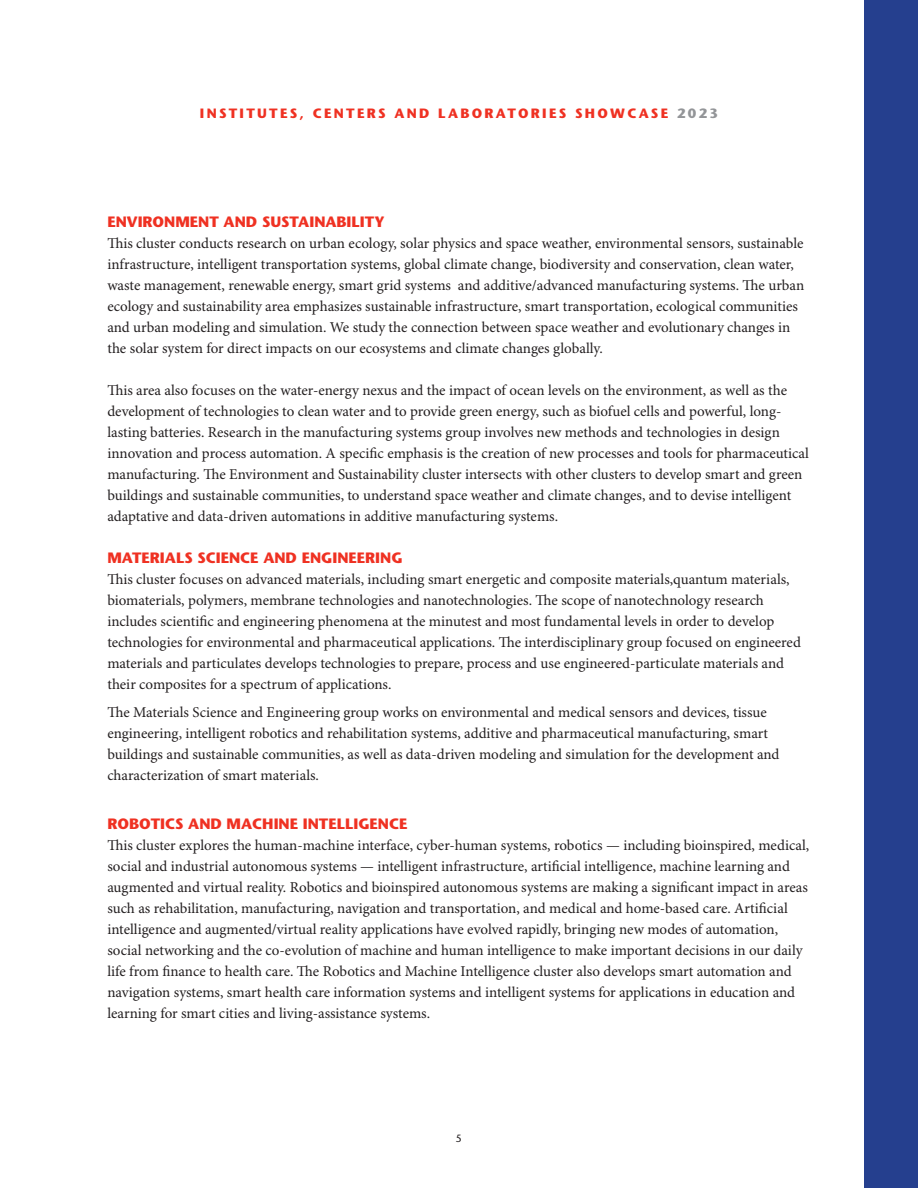
<style>
.page{position:relative;width:918px;height:1188px;background:#fff}
.page>*{position:absolute;margin:0;border:0;box-sizing:border-box;transform-origin:0 0}
.t1{font:15px/21px "Minion Pro";letter-spacing:-.005em;color:#231f20}
.SECTION_Head_1{font:700 15px "Stone Sans Std";color:#ef3122}
.t2{font:700 13.5px "Stone Sans Std";letter-spacing:.17em;color:#ef3122}
.t3{font:10.5px "Minion Pro";color:#231f20}
.t4{font:500 10.5px "Stone Sans Std";color:#231f20}
.s1{color:#939598}
</style>
<div class="page">
<div style="left:864px;top:0;width:54px;height:1188px;background:#253f8e"></div>
<p class="t2" style="left:200px;top:105px;width:520px">INSTITUTES, CENTERS AND LABORATORIES SHOWCASE <span class="s1">2023</span></p>
<p class="SECTION_Head_1" style="left:107px;top:213px;width:279px">ENVIRONMENT AND SUSTAINABILITY</p>
<p class="t1" style="left:107px;top:233px;width:698px">This cluster conducts research on urban ecology, solar physics and space weather, environmental sensors, sustainable infrastructure, intelligent transportation systems, global climate change, biodiversity and conservation, clean water, waste management, renewable energy, smart grid systems and additive/advanced manufacturing systems. The urban ecology and sustainability area emphasizes sustainable infrastructure, smart transportation, ecological communities and urban modeling and simulation. We study the connection between space weather and evolutionary changes in the solar system for direct impacts on our ecosystems and climate changes globally.</p>
<p class="t1" style="left:107px;top:380px;width:703px">This area also focuses on the water-energy nexus and the impact of ocean levels on the environment, as well as the development of technologies to clean water and to provide green energy, such as biofuel cells and powerful, long&shy;lasting batteries. Research in the manufacturing systems group involves new methods and technologies in design innovation and process automation. A specific emphasis is the creation of new processes and tools for pharmaceutical manufacturing. The Environment and Sustainability cluster intersects with other clusters to develop smart and green buildings and sustainable communities, to understand space weather and climate changes, and to devise intelligent adaptative and data-driven automations in additive manufacturing systems.</p>
<p class="SECTION_Head_1" style="left:107px;top:549px;width:297px">MATERIALS SCIENCE AND ENGINEERING</p>
<p class="t1" style="left:107px;top:569px;width:695px">This cluster focuses on advanced materials, including smart energetic and composite materials,quantum materials, biomaterials, polymers, membrane technologies and nanotechnologies. The scope of nanotechnology research includes scientific and engineering phenomena at the minutest and most fundamental levels in order to develop technologies for environmental and pharmaceutical applications. The interdisciplinary group focused on engineered materials and particulates develops technologies to prepare, process and use engineered-particulate materials and their composites for a spectrum of applications.</p>
<p class="t1" style="left:107px;top:702px;width:674px">The Materials Science and Engineering group works on environmental and medical sensors and devices, tissue engineering, intelligent robotics and rehabilitation systems, additive and pharmaceutical manufacturing, smart buildings and sustainable communities, as well as data-driven modeling and simulation for the development and characterization of smart materials.</p>
<p class="SECTION_Head_1" style="left:107px;top:814px;width:302px">ROBOTICS AND MACHINE INTELLIGENCE</p>
<p class="t1" style="left:107px;top:835px;width:703px">This cluster explores the human-machine interface, cyber-human systems, robotics — including bioinspired, medical, social and industrial autonomous systems — intelligent infrastructure, artificial intelligence, machine learning and augmented and virtual reality. Robotics and bioinspired autonomous systems are making a significant impact in areas such as rehabilitation, manufacturing, navigation and transportation, and medical and home-based care. Artificial intelligence and augmented/virtual reality applications have evolved rapidly, bringing new modes of automation, social networking and the co-evolution of machine and human intelligence to make important decisions in our daily life from finance to health care. The Robotics and Machine Intelligence cluster also develops smart automation and</p>
<p class="t1" style="left:107px;top:982px;width:689px">navigation systems, smart health care information systems and intelligent systems for applications in education and learning for smart cities and living-assistance systems.</p>
<p class="t4" style="left:456px;top:1132px;width:8px">5</p>
<p class="t3" style="left:456px;top:1132px;width:7px">2</p>
</div>
